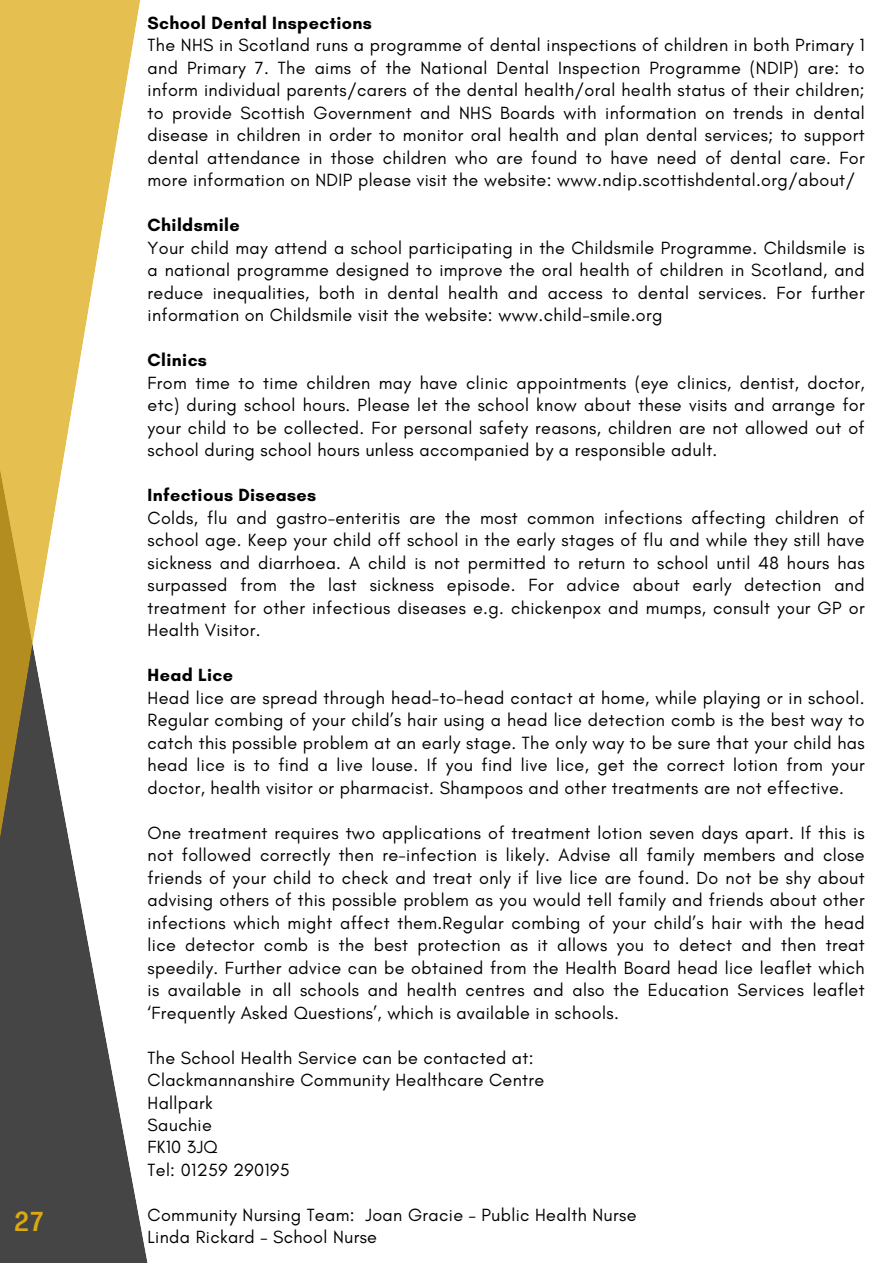
<style>
.page{position:relative;width:893px;height:1264px;background:#fff}
.page>*{position:absolute;margin:0;border:0;box-sizing:border-box;transform-origin:0 0}
.t1{font:500 condensed 27px "Agrandir";color:#dca911}
.t2{font:18px/22.5px "Glacial Indifference";letter-spacing:.02em;color:#000;text-align:justify}
.t3{font:700 18px "Glacial Indifference";letter-spacing:.02em;color:#000}
</style>
<div class="page">
<svg style="left:0;top:1076px;width:148px;height:186px;background:#5b5b5b"></svg>
<svg style="left:0;top:0;width:140px;height:1076px"></svg>
<p class="t1" style="left:14px;top:1210px;width:30px">27</p>
<p class="t3" style="left:147px;top:12px;width:226px">School Dental Inspections</p>
<p class="t2" style="left:147px;top:34px;width:718px">The NHS in Scotland runs a programme of dental inspections of children in both Primary 1 and Primary 7. The aims of the National Dental Inspection Programme (NDIP) are: to inform individual parents/carers of the dental health/oral health status of their children; to provide Scottish Government and NHS Boards with information on trends in dental disease in children in order to monitor oral health and plan dental services; to support dental attendance in those children who are found to have need of dental care. For more information on NDIP please visit the website: www.ndip.scottishdental.org/about/</p>
<p class="t3" style="left:147px;top:214px;width:94px">Childsmile</p>
<p class="t2" style="left:147px;top:236px;width:718px">Your child may attend a school participating in the Childsmile Programme. Childsmile is a national programme designed to improve the oral health of children in Scotland, and reduce inequalities, both in dental health and access to dental services. For further information on Childsmile visit the website: www.child-smile.org</p>
<p class="t3" style="left:147px;top:349px;width:61px">Clinics</p>
<p class="t2" style="left:147px;top:371px;width:718px">From time to time children may have clinic appointments (eye clinics, dentist, doctor, etc) during school hours. Please let the school know about these visits and arrange for your child to be collected. For personal safety reasons, children are not allowed out of school during school hours unless accompanied by a responsible adult.</p>
<p class="t3" style="left:147px;top:484px;width:170px">Infectious Diseases</p>
<p class="t2" style="left:147px;top:506px;width:718px">Colds, flu and gastro-enteritis are the most common infections affecting children of school age. Keep your child off school in the early stages of flu and while they still have sickness and diarrhoea. A child is not permitted to return to school until 48 hours has surpassed from the last sickness episode. For advice about early detection and treatment for other infectious diseases e.g. chickenpox and mumps, consult your GP or Health Visitor.</p>
<p class="t3" style="left:147px;top:664px;width:87px">Head Lice</p>
<p class="t2" style="left:147px;top:686px;width:718px">Head lice are spread through head-to-head contact at home, while playing or in school.<br>Regular combing of your child’s hair using a head lice detection comb is the best way to catch this possible problem at an early stage. The only way to be sure that your child has head lice is to find a live louse. If you find live lice, get the correct lotion from your doctor, health visitor or pharmacist. Shampoos and other treatments are not effective.</p>
<p class="t2" style="left:147px;top:821px;width:718px">One treatment requires two applications of treatment lotion seven days apart. If this is not followed correctly then re-infection is likely. Advise all family members and close friends of your child to check and treat only if live lice are found. Do not be shy about advising others of this possible problem as you would tell family and friends about other infections which might affect them.Regular combing of your child’s hair with the head lice detector comb is the best protection as it allows you to detect and then treat speedily. Further advice can be obtained from the Health Board head lice leaflet which is available in all schools and health centres and also the Education Services leaflet ‘Frequently Asked Questions’, which is available in schools.</p>
<p class="t2" style="left:147px;top:1045px;width:387px">The School Health Service can be contacted at:</p>
<p class="t2" style="left:147px;top:1068px;width:398px">Clackmannanshire Community Healthcare Centre</p>
<p class="t2" style="left:147px;top:1090px;width:67px">Hallpark</p>
<p class="t2" style="left:147px;top:1113px;width:66px">Sauchie</p>
<p class="t2" style="left:147px;top:1135px;width:72px">FK10 3JQ</p>
<p class="t2" style="left:147px;top:1158px;width:143px">Tel: 01259 290195</p>
<p class="t2" style="left:147px;top:1203px;width:490px">Community Nursing Team: Joan Gracie – Public Health Nurse</p>
<p class="t2" style="left:147px;top:1225px;width:231px">Linda Rickard – School Nurse</p>
</div>
